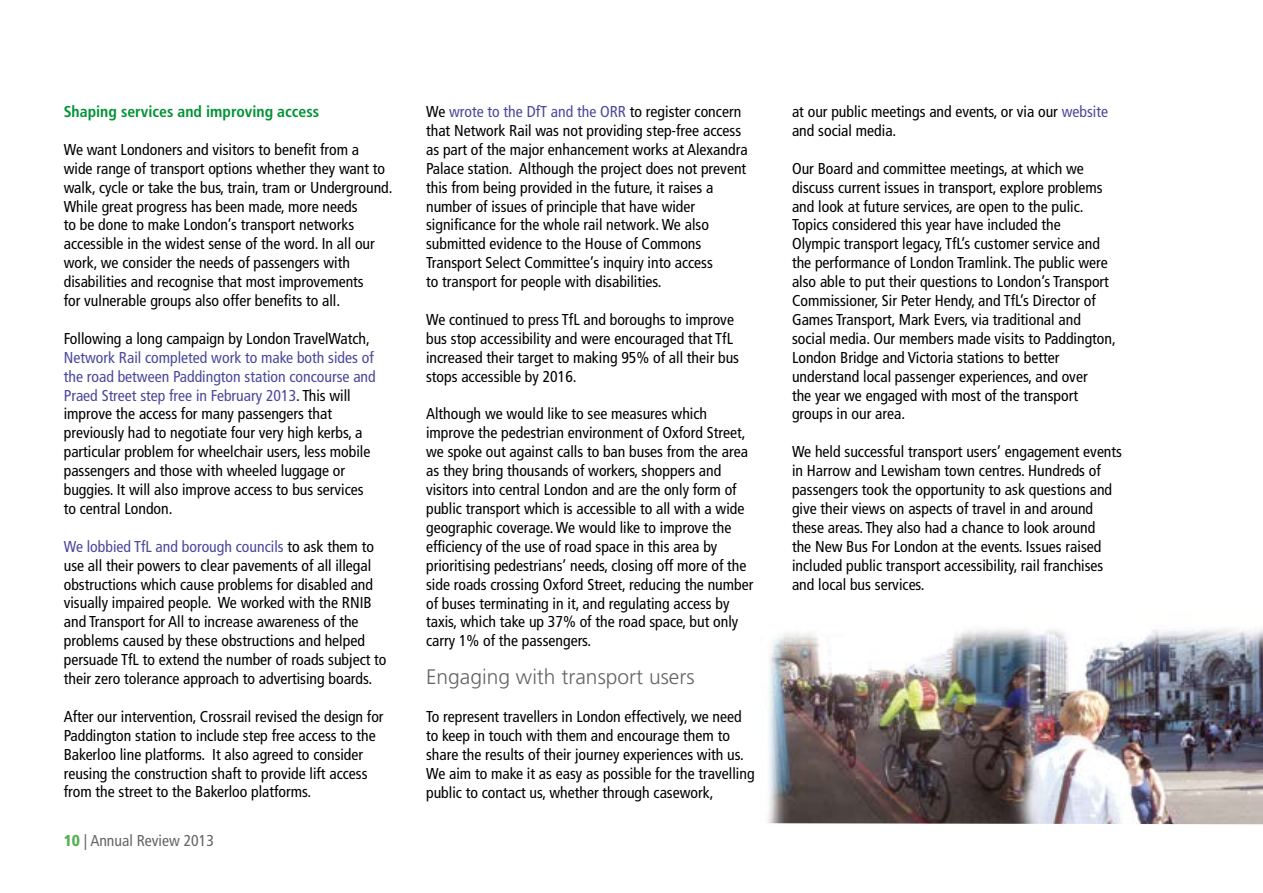
<style>
.page{position:relative;width:1263px;height:893px;background:#fff}
.page>*{position:absolute;margin:0;border:0;box-sizing:border-box;transform-origin:0 0}
.t1{font:300 21px "Frutiger";color:#646568}
.t2{font:condensed 15.75px/18.9px "Frutiger";color:#000}
.t3{font:700 condensed 15.75px "Frutiger";color:#009335}
.t4{font:condensed 15.75px "Frutiger";color:#646568}
.s1{color:#4b499b}
.s2{font-weight:900;color:#54b055}
</style>
<div class="page">
<img style="left:767px;top:628px;width:496px;height:196px">
<p class="t3" style="left:64px;top:102px;width:257px">Shaping services and improving access</p>
<p class="t2" style="left:64px;top:140px;width:330px">We want Londoners and visitors to benefit from a<br>wide range of transport options whether they want to walk, cycle or take the bus, train, tram or Underground.<br>While great progress has been made, more needs<br>to be done to make London’s transport networks accessible in the widest sense of the word. In all our work, we consider the needs of passengers with disabilities and recognise that most improvements<br>for vulnerable groups also offer benefits to all.</p>
<p class="t2" style="left:64px;top:329px;width:308px">Following a long campaign by London TravelWatch,</p>
<p class="t2" style="left:64px;top:348px;width:313px"><span class="s1">Network Rail completed work to make both sides of the road between Paddington station concourse and Praed Street step free in February 2013</span>. This will improve the access for many passengers that previously had to negotiate four very high kerbs, a particular problem for wheelchair users, less mobile passengers and those with wheeled luggage or buggies. It will also improve access to bus services to central London.</p>
<p class="t2" style="left:64px;top:537px;width:324px"><span class="s1">We lobbied TfL and borough councils</span> to ask them to use all their powers to clear pavements of all illegal obstructions which cause problems for disabled and visually impaired people. We worked with the RNIB and Transport for All to increase awareness of the problems caused by these obstructions and helped persuade TfL to extend the number of roads subject to their zero tolerance approach to advertising boards.</p>
<p class="t2" style="left:64px;top:707px;width:321px">After our intervention, Crossrail revised the design for Paddington station to include step free access to the Bakerloo line platforms. It also agreed to consider reusing the construction shaft to provide lift access from the street to the Bakerloo platforms.</p>
<p class="t4" style="left:64px;top:832px;width:152px"><span class="s2">10</span> | Annual Review 2013</p>
<p class="t2" style="left:426px;top:102px;width:323px">We <span class="s1">wrote to the DfT and the ORR</span> to register concern that Network Rail was not providing step-free access as part of the major enhancement works at Alexandra Palace station. Although the project does not prevent this from being provided in the future, it raises a number of issues of principle that have wider significance for the whole rail network. We also submitted evidence to the House of Commons Transport Select Committee’s inquiry into access<br>to transport for people with disabilities.</p>
<p class="t2" style="left:426px;top:310px;width:314px">We continued to press TfL and boroughs to improve bus stop accessibility and were encouraged that TfL increased their target to making 95% of all their bus stops accessible by 2016.</p>
<p class="t2" style="left:426px;top:405px;width:329px">Although we would like to see measures which improve the pedestrian environment of Oxford Street, we spoke out against calls to ban buses from the area as they bring thousands of workers, shoppers and visitors into central London and are the only form of public transport which is accessible to all with a wide geographic coverage. We would like to improve the efficiency of the use of road space in this area by prioritising pedestrians’ needs, closing off more of the side roads crossing Oxford Street, reducing the number of buses terminating in it, and regulating access by taxis, which take up 37% of the road space, but only carry 1% of the passengers.</p>
<h1 class="t1" style="left:426px;top:665px;width:270px">Engaging with transport users</h1>
<p class="t2" style="left:426px;top:707px;width:330px">To represent travellers in London effectively, we need to keep in touch with them and encourage them to share the results of their journey experiences with us.<br>We aim to make it as easy as possible for the travelling public to contact us, whether through casework,</p>
<p class="t2" style="left:792px;top:102px;width:317px">at our public meetings and events, or via our <span class="s1">website </span>and social media.</p>
<p class="t2" style="left:792px;top:159px;width:325px">Our Board and committee meetings, at which we discuss current issues in transport, explore problems and look at future services, are open to the pulic.<br>Topics considered this year have included the<br>Olympic transport legacy, TfL’s customer service and the performance of London Tramlink. The public were also able to put their questions to London’s Transport Commissioner, Sir Peter Hendy, and TfL’s Director of Games Transport, Mark Evers, via traditional and social media. Our members made visits to Paddington, London Bridge and Victoria stations to better understand local passenger experiences, and over<br>the year we engaged with most of the transport groups in our area.</p>
<p class="t2" style="left:792px;top:442px;width:331px">We held successful transport users’ engagement events in Harrow and Lewisham town centres. Hundreds of passengers took the opportunity to ask questions and give their views on aspects of travel in and around these areas. They also had a chance to look around<br>the New Bus For London at the events. Issues raised included public transport accessibility, rail franchises and local bus services.</p>
</div>
